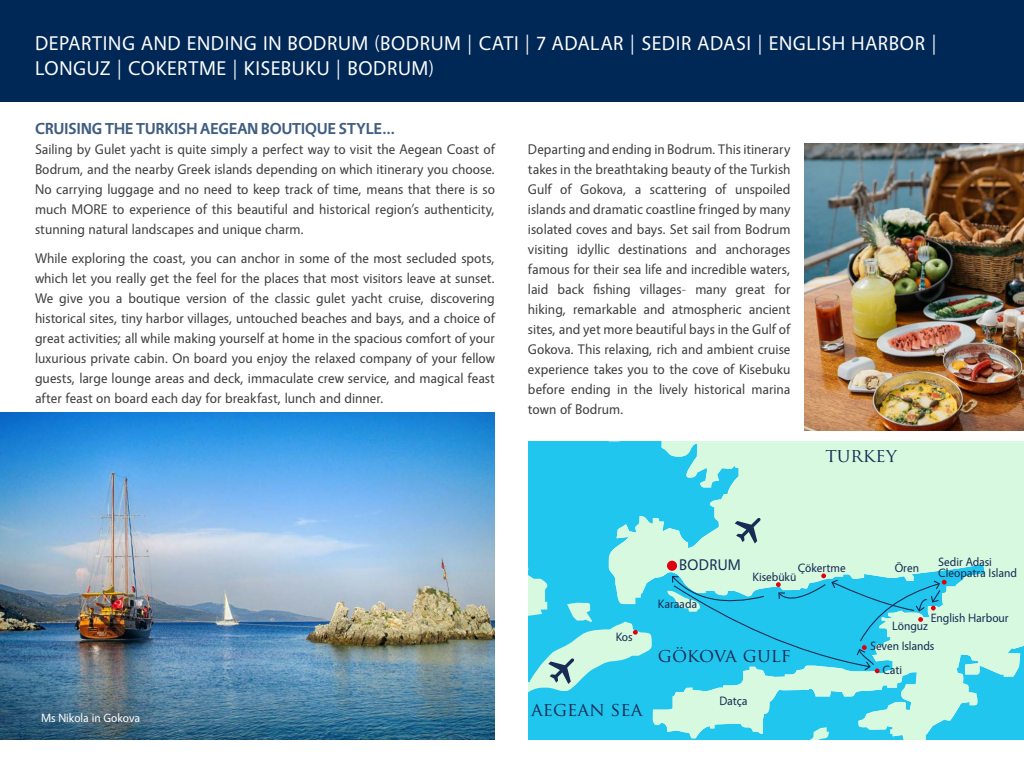
<style>
.page{position:relative;width:1024px;height:768px;background:#fff}
.page>*{position:absolute;margin:0;border:0;box-sizing:border-box;transform-origin:0 0}
.t1{font:20px/25px "Vegur";letter-spacing:.03em;color:#fff}
.t2{font:18.7px "Trajan Pro";color:#172b54}
.t3{font:700 16px "Vegur";letter-spacing:.01em;color:#405e80}
.t4{font:15.4px "Vegur";letter-spacing:.025em;color:#172b54}
.t5{font:14px/20px "Vegur";color:#404040;text-align:justify}
.t6{font:12.1px/11px "Vegur";letter-spacing:-.005em;color:#172b54}
.t7{font:12px "Vegur";color:#fff}
</style>
<div class="page">
<div style="left:0;top:0;width:1024px;height:101px;background:#002856"></div>
<div style="left:528px;top:441px;width:61px;height:298px;background:#20c6ed"></div>
<svg style="left:589px;top:441px;width:435px;height:298px;background:#a0e9e3"></svg>
<svg style="left:791px;top:727px;width:42px;height:12px"></svg>
<div style="left:667px;top:561px;width:10px;height:10px;background:#e2000f;border-radius:50%"></div>
<svg style="left:667px;top:573px;width:280px;height:100px;background:#4fcde4"></svg>
<svg style="left:735px;top:518px;width:25px;height:25px"></svg>
<svg style="left:528px;top:551px;width:124px;height:176px;background:#57d3e6"></svg>
<img style="left:0;top:412px;width:495px;height:327px">
<img style="left:804px;top:143px;width:220px;height:287px">
<h1 class="t1" style="left:35px;top:31px;width:903px">DEPARTING AND ENDING IN BODRUM (BODRUM | CATI | 7 ADALAR | SEDIR ADASI | ENGLISH HARBOR |<br>LONGUZ | COKERTME | KISEBUKU | BODRUM)</h1>
<p class="t3" style="left:35px;top:119px;width:362px">CRUISING THE TURKISH AEGEAN BOUTIQUE STYLE…</p>
<p class="t5" style="left:35px;top:139px;width:462px">Sailing by Gulet yacht is quite simply a perfect way to visit the Aegean Coast of Bodrum, and the nearby Greek islands depending on which itinerary you choose.<br>No carrying luggage and no need to keep track of time, means that there is so much MORE to experience of this beautiful and historical region’s authenticity, stunning natural landscapes and unique charm.</p>
<p class="t5" style="left:35px;top:248px;width:462px">While exploring the coast, you can anchor in some of the most secluded spots, which let you really get the feel for the places that most visitors leave at sunset.<br>We give you a boutique version of the classic gulet yacht cruise, discovering historical sites, tiny harbor villages, untouched beaches and bays, and a choice of great activities; all while making yourself at home in the spacious comfort of your luxurious private cabin. On board you enjoy the relaxed company of your fellow guests, large lounge areas and deck, immaculate crew service, and magical feast after feast on board each day for breakfast, lunch and dinner.</p>
<p class="t5" style="left:528px;top:139px;width:264px">Departing and ending in Bodrum. This itinerary takes in the breathtaking beauty of the Turkish Gulf of Gokova, a scattering of unspoiled islands and dramatic coastline fringed by many isolated coves and bays. Set sail from Bodrum visiting idyllic destinations and anchorages famous for their sea life and incredible waters, laid back fishing villages- many great for hiking, remarkable and atmospheric ancient sites, and yet more beautiful bays in the Gulf of Gokova. This relaxing, rich and ambient cruise experience takes you to the cove of Kisebuku before ending in the lively historical marina town of Bodrum.</p>
<h2 class="t2" style="left:825px;top:443px;width:73px">TURKEY</h2>
<p class="t7" style="left:41px;top:711px;width:101px">Ms Nikola in Gokova</p>
<p class="t6" style="left:616px;top:632px;width:18px">Kos</p>
<h2 class="t2" style="left:531px;top:697px;width:113px">AEGEAN SEA</h2>
<p class="t6" style="left:798px;top:563px;width:49px">Çökertme</p>
<p class="t6" style="left:895px;top:563px;width:26px">Ören</p>
<p class="t6" style="left:938px;top:557px;width:80px">Sedir Adasi<br>Cleopatra Island</p>
<p class="t6" style="left:931px;top:613px;width:79px">English Harbour</p>
<p class="t6" style="left:870px;top:616px;width:66px;line-height:19.8px;text-indent:22px">Lönguz<br>Seven Islands</p>
<p class="t4" style="left:679px;top:556px;width:63px">BODRUM</p>
<p class="t6" style="left:753px;top:572px;width:45px">Kisebükü</p>
<p class="t6" style="left:658px;top:599px;width:41px">Karaada</p>
<h2 class="t2" style="left:658px;top:644px;width:134px">GÖKOVA GULF</h2>
<p class="t6" style="left:719px;top:695px;width:30px">Datça</p>
<p class="t6" style="left:883px;top:664px;width:21px">Cati</p>
</div>
